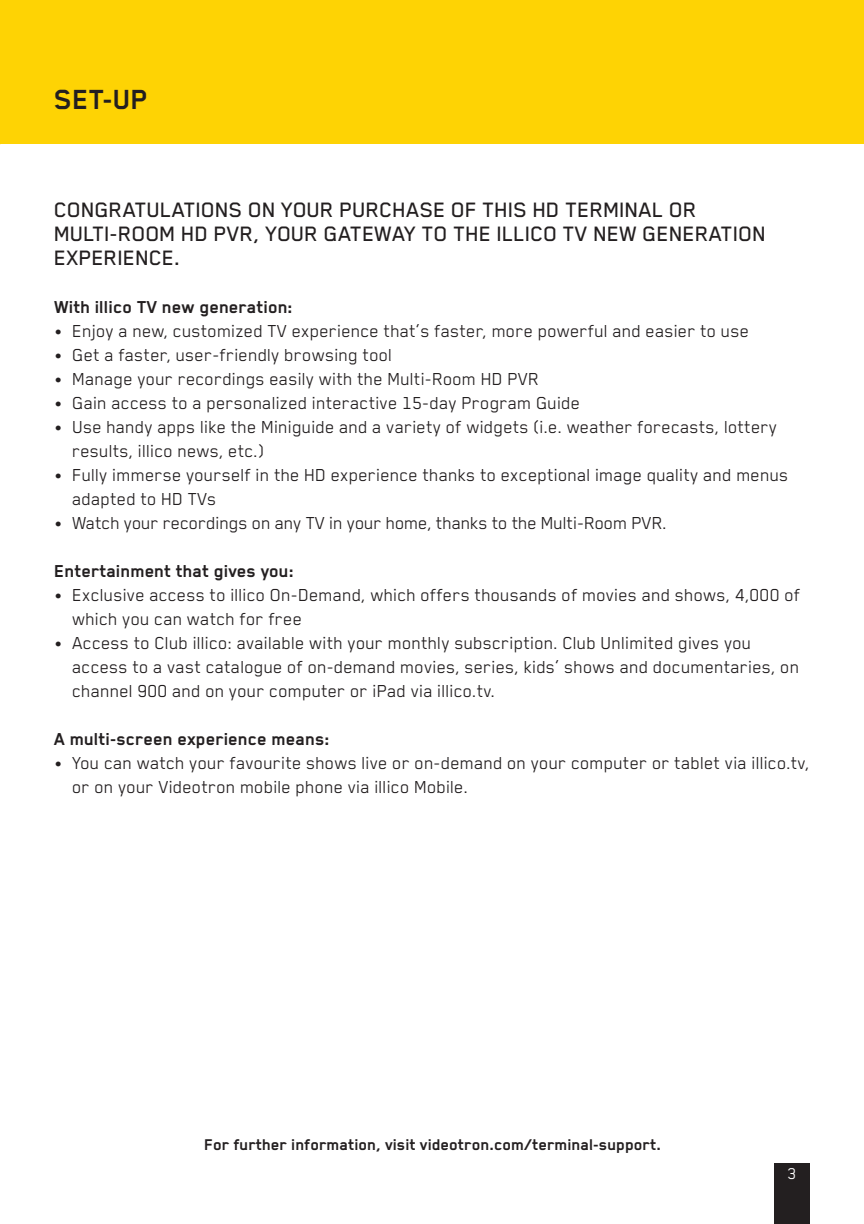
<style>
.page{position:relative;width:864px;height:1224px;background:#fff}
.page>*{position:absolute;margin:0;border:0;box-sizing:border-box;transform-origin:0 0}
.t1{font:700 32px "Blender Pro";color:#231f20}
.t2{font:500 24px/24px "Blender Pro";color:#231f20}
.t3{font:20px/24px "Blender Pro";color:#231f20}
.t4{font:700 20px "Blender Pro";color:#231f20}
.t5{font:700 18px "Blender Pro";color:#231f20}
.t6{font:18px "Blender Pro";color:#fff}
</style>
<div class="page">
<div style="left:774px;top:1164px;width:36px;height:60px;background:#231f20"></div>
<div style="left:0;top:0;width:864px;height:144px;background:#fed304"></div>
<h1 class="t1" style="left:54px;top:82px;width:95px">SET-UP</h1>
<p class="t2" style="left:54px;top:197px;width:713px;text-indent:615px">OR<br>MULTI-ROOM HD PVR, YOUR GATEWAY TO THE ILLICO TV NEW GENERATION<br>EXPERIENCE.</p>
<p class="t4" style="left:54px;top:296px;width:240px">With illico TV new generation:</p>
<p class="t3" style="left:54px;top:318px;width:697px">• Enjoy a new, customized TV experience that’s faster, more powerful and easier to use</p>
<p class="t3" style="left:54px;top:342px;width:340px">• Get a faster, user-friendly browsing tool</p>
<p class="t3" style="left:54px;top:366px;width:487px">• Manage your recordings easily with the Multi-Room HD PVR</p>
<p class="t3" style="left:54px;top:390px;width:528px">• Gain access to a personalized interactive 15-day Program Guide</p>
<p class="t3" style="left:72px;top:414px;width:707px;text-indent:-18px">• Use handy apps like the Miniguide and a variety of widgets (i.e. weather forecasts, lottery results, illico news, etc.)</p>
<p class="t3" style="left:72px;top:462px;width:718px;text-indent:-18px">• Fully immerse yourself in the HD experience thanks to exceptional image quality and menus adapted to HD TVs</p>
<p class="t3" style="left:54px;top:510px;width:614px">• Watch your recordings on any TV in your home, thanks to the Multi-Room PVR.</p>
<p class="t4" style="left:54px;top:560px;width:241px">Entertainment that gives you:</p>
<p class="t3" style="left:72px;top:582px;width:730px;text-indent:-18px">• Exclusive access to illico On-Demand, which offers thousands of movies and shows, 4,000 of which you can watch for free</p>
<p class="t3" style="left:72px;top:630px;width:729px;text-indent:-18px">• Access to Club illico: available with your monthly subscription. Club Unlimited gives you access to a vast catalogue of on-demand movies, series, kids’ shows and documentaries, on channel 900 and on your computer or iPad via illico.tv.</p>
<p class="t4" style="left:54px;top:728px;width:277px">A multi-screen experience means:</p>
<p class="t3" style="left:72px;top:750px;width:739px;text-indent:-18px">• You can watch your favourite shows live or on-demand on your computer or tablet via illico.tv, or on your Videotron mobile phone via illico Mobile.</p>
<p class="t2" style="left:54px;top:197px;width:577px">CONGRATULATIONS ON YOUR PURCHASE OF THIS HD TERMINAL</p>
<p class="t5" style="left:205px;top:1135px;width:458px">For further information, visit videotron.com/terminal-support.</p>
<p class="t6" style="left:787px;top:1164px;width:11px">3</p>
</div>
